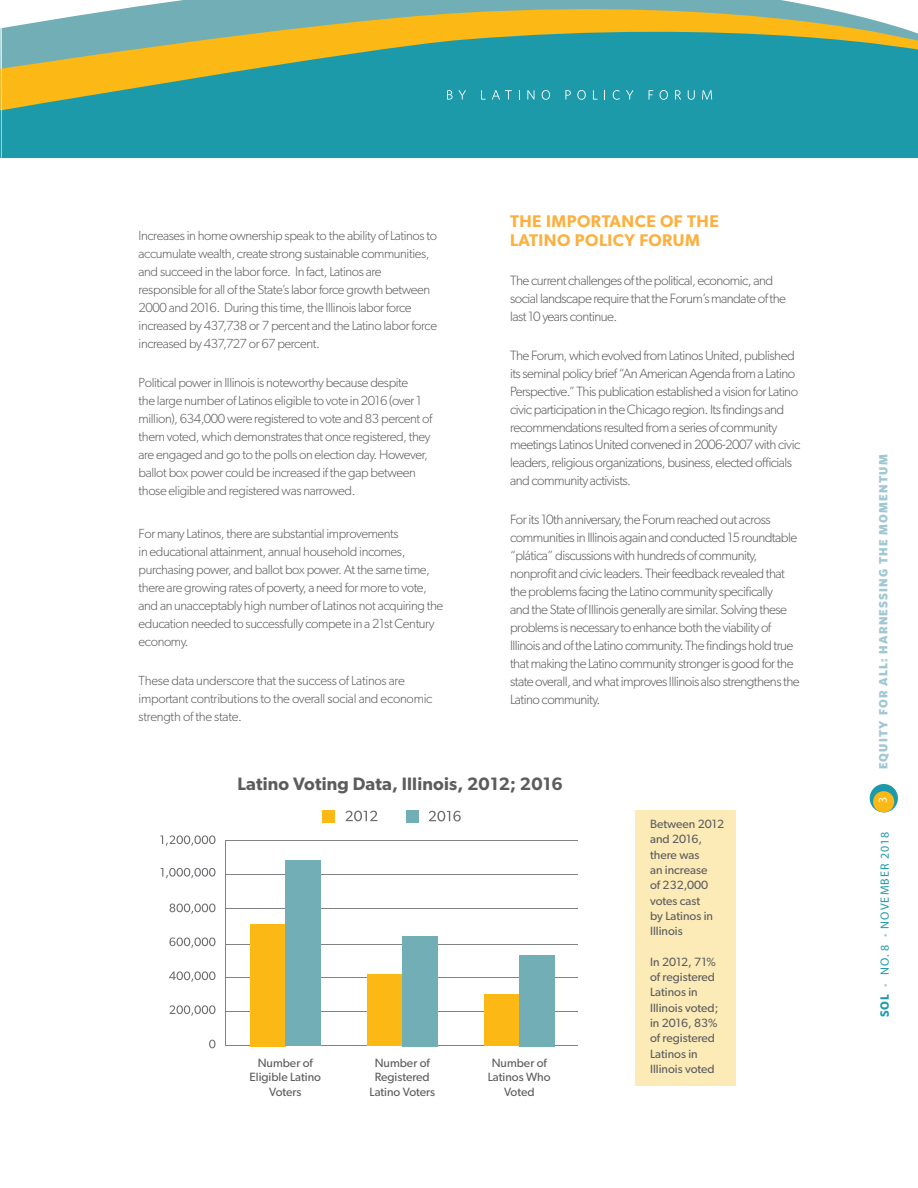
<style>
.page{position:relative;width:918px;height:1188px;background:#fff}
.page>*{position:absolute;margin:0;border:0;box-sizing:border-box;transform-origin:0 0}
.t1{font:600 18px "Gibson";letter-spacing:.01em;color:#5c5c5f}
.t2{font:600 16.95px/19.5px "Gibson";letter-spacing:.03em;color:#fbb03f}
.t3{font:300 13.5px/18px "Gibson";letter-spacing:-.04em;color:#5c5c5f}
.t4{font:300 13.2px/18px "Gibson";letter-spacing:-.03em;color:#5c5c5f}
.t5{font:12px/15.3px "Gibson";color:#5c5c5f;text-align:center}
.t6{font:12px "Whitney Black SC";letter-spacing:.1em;color:#a1c8d2}
.t7{font:12px "Myriad Pro";letter-spacing:.095em;color:#1d9aaa}
.t8{font:12px "Myriad Pro";color:#fff}
.s1{font-family:"Whitney";font-weight:700}
.s2{color:#a1c8d2}
</style>
<div class="page">
<div style="left:870px;top:784px;width:28px;height:28px;background:#1d9aaa;border-radius:50%"></div>
<div style="left:873px;top:791px;width:21px;height:21px;background:#fcb814;border-radius:50%"></div>
<svg style="left:0;top:28px;width:1px;height:130px"></svg>
<svg style="left:69px;top:0;width:793px;height:17px;background:#95b8a8"></svg>
<svg style="left:2px;top:17px;width:916px;height:141px;background:#4ea190"></svg>
<svg style="left:447px;top:90px;width:19px;height:10px"></svg>
<svg style="left:481px;top:90px;width:5px;height:10px"></svg>
<svg style="left:492px;top:90px;width:20px;height:10px"></svg>
<svg style="left:527px;top:90px;width:7px;height:10px"></svg>
<svg style="left:542px;top:90px;width:8px;height:10px"></svg>
<svg style="left:565px;top:90px;width:6px;height:10px"></svg>
<svg style="left:577px;top:90px;width:9px;height:10px"></svg>
<svg style="left:593px;top:90px;width:5px;height:10px"></svg>
<svg style="left:613px;top:90px;width:7px;height:10px"></svg>
<svg style="left:626px;top:90px;width:8px;height:10px"></svg>
<svg style="left:649px;top:90px;width:4px;height:10px"></svg>
<svg style="left:660px;top:90px;width:8px;height:10px"></svg>
<svg style="left:675px;top:90px;width:6px;height:10px"></svg>
<svg style="left:688px;top:90px;width:7px;height:10px"></svg>
<svg style="left:702px;top:90px;width:10px;height:10px"></svg>
<div style="left:636px;top:810px;width:100px;height:276px;background:#fcebb7"></div>
<hr style="left:225px;top:840px;width:1px;height:206px;background:#808285">
<hr style="left:226px;top:1046px;width:352px;height:1px;background:#808285">
<hr style="left:226px;top:840px;width:352px;height:1px;background:#808285">
<hr style="left:226px;top:874px;width:352px;height:1px;background:#808285">
<hr style="left:226px;top:908px;width:352px;height:1px;background:#808285">
<hr style="left:226px;top:944px;width:352px;height:1px;background:#808285">
<hr style="left:226px;top:978px;width:352px;height:1px;background:#808285">
<hr style="left:226px;top:1012px;width:352px;height:1px;background:#808285">
<div style="left:251px;top:924px;width:35px;height:122px;background:#fcb814"></div>
<div style="left:286px;top:860px;width:35px;height:186px;background:#72aeb6"></div>
<div style="left:367px;top:975px;width:35px;height:71px;background:#fcb814"></div>
<div style="left:402px;top:936px;width:36px;height:110px;background:#72aeb6"></div>
<div style="left:484px;top:994px;width:35px;height:52px;background:#fcb814"></div>
<div style="left:519px;top:955px;width:36px;height:91px;background:#72aeb6"></div>
<div style="left:407px;top:811px;width:12px;height:12px;background:#72aeb6"></div>
<svg style="left:429px;top:811px;width:32px;height:10px"></svg>
<div style="left:323px;top:810px;width:12px;height:13px;background:#fcb814"></div>
<svg style="left:346px;top:811px;width:31px;height:10px"></svg>
<svg style="left:209px;top:1040px;width:7px;height:8px"></svg>
<svg style="left:170px;top:1005px;width:46px;height:11px"></svg>
<svg style="left:169px;top:971px;width:47px;height:11px"></svg>
<svg style="left:169px;top:937px;width:47px;height:11px"></svg>
<svg style="left:170px;top:904px;width:46px;height:10px"></svg>
<svg style="left:161px;top:868px;width:55px;height:10px"></svg>
<svg style="left:160px;top:835px;width:56px;height:11px"></svg>
<p class="t4" style="left:139px;top:226px;width:300px">Increases in home ownership speak to the ability of Latinos to accumulate wealth, create strong sustainable communities, and succeed in the labor force. In fact, Latinos are responsible for all of the State’s labor force growth between 2000 and 2016. During this time, the Illinois labor force increased by 437,738 or 7 percent and the Latino labor force increased by 437,727 or 67 percent.</p>
<p class="t4" style="left:139px;top:373px;width:295px">Political power in Illinois is noteworthy because despite<br>the large number of Latinos eligible to vote in 2016 (over 1 million), 634,000 were registered to vote and 83 percent of them voted, which demonstrates that once registered, they are engaged and go to the polls on election day. However, ballot box power could be increased if the gap between those eligible and registered was narrowed.</p>
<p class="t4" style="left:139px;top:525px;width:306px">For many Latinos, there are substantial improvements<br>in educational attainment, annual household incomes, purchasing power, and ballot box power. At the same time, there are growing rates of poverty, a need for more to vote, and an unacceptably high number of Latinos not acquiring the education needed to successfully compete in a 21st Century economy.</p>
<p class="t4" style="left:139px;top:672px;width:295px">These data underscore that the success of Latinos are important contributions to the overall social and economic strength of the state.</p>
<p class="t2" style="left:510px;top:211px;width:210px">THE IMPORTANCE OF THE<br>LATINO POLICY FORUM</p>
<p class="t3" style="left:510px;top:271px;width:278px">The current challenges of the political, economic, and social landscape require that the Forum’s mandate of the last 10 years continue.</p>
<p class="t3" style="left:510px;top:346px;width:292px">The Forum, which evolved from Latinos United, published its seminal policy brief “An American Agenda from a Latino Perspective.” This publication established a vision for Latino civic participation in the Chicago region. Its findings and recommendations resulted from a series of community meetings Latinos United convened in 2006-2007 with civic leaders, religious organizations, business, elected officials and community activists.</p>
<p class="t3" style="left:510px;top:510px;width:291px">For its 10th anniversary, the Forum reached out across communities in Illinois again and conducted 15 roundtable “plática” discussions with hundreds of community, nonprofit and civic leaders. Their feedback revealed that the problems facing the Latino community specifically<br>and the State of Illinois generally are similar. Solving these problems is necessary to enhance both the viability of Illinois and of the Latino community. The findings hold true that making the Latino community stronger is good for the state overall, and what improves Illinois also strengthens the Latino community.</p>
<p class="t1" style="left:237px;top:773px;width:327px">Latino Voting Data, Illinois, 2012; 2016</p>
<p class="t5" style="left:249px;top:1055px;width:73px;line-height:14.4px">Number of<br>Eligible Latino<br>Voters</p>
<p class="t5" style="left:370px;top:1055px;width:67px;line-height:14.4px">Number of<br>Registered<br>Latino Voters</p>
<p class="t5" style="left:488px;top:1055px;width:64px;line-height:14.4px">Number of<br>Latinos Who<br>Voted</p>
<p class="t5" style="left:650px;top:816px;width:76px;text-align:left">Between 2012 and 2016, there was<br>an increase<br>of 232,000 votes cast<br>by Latinos in<br>Illinois</p>
<p class="t5" style="left:650px;top:954px;width:70px;text-align:left">In 2012, 71% of registered<br>Latinos in<br>Illinois voted; in 2016, 83% of registered<br>Latinos in<br>Illinois voted</p>
<p class="t6" style="left:876px;top:769px;width:316px;rotate:-90deg">EQUITY FOR ALL: HARNESSING THE MOMENTUM</p>
<p class="t8" style="left:876px;top:803px;width:8px;rotate:-90deg">3</p>
<p class="t7" style="left:877px;top:1017px;width:187px;rotate:-90deg"><span class="s1">SOL</span> <span class="s2">•</span> NO. 8 <span class="s2">•</span> NOVEMBER 2018</p>
</div>
